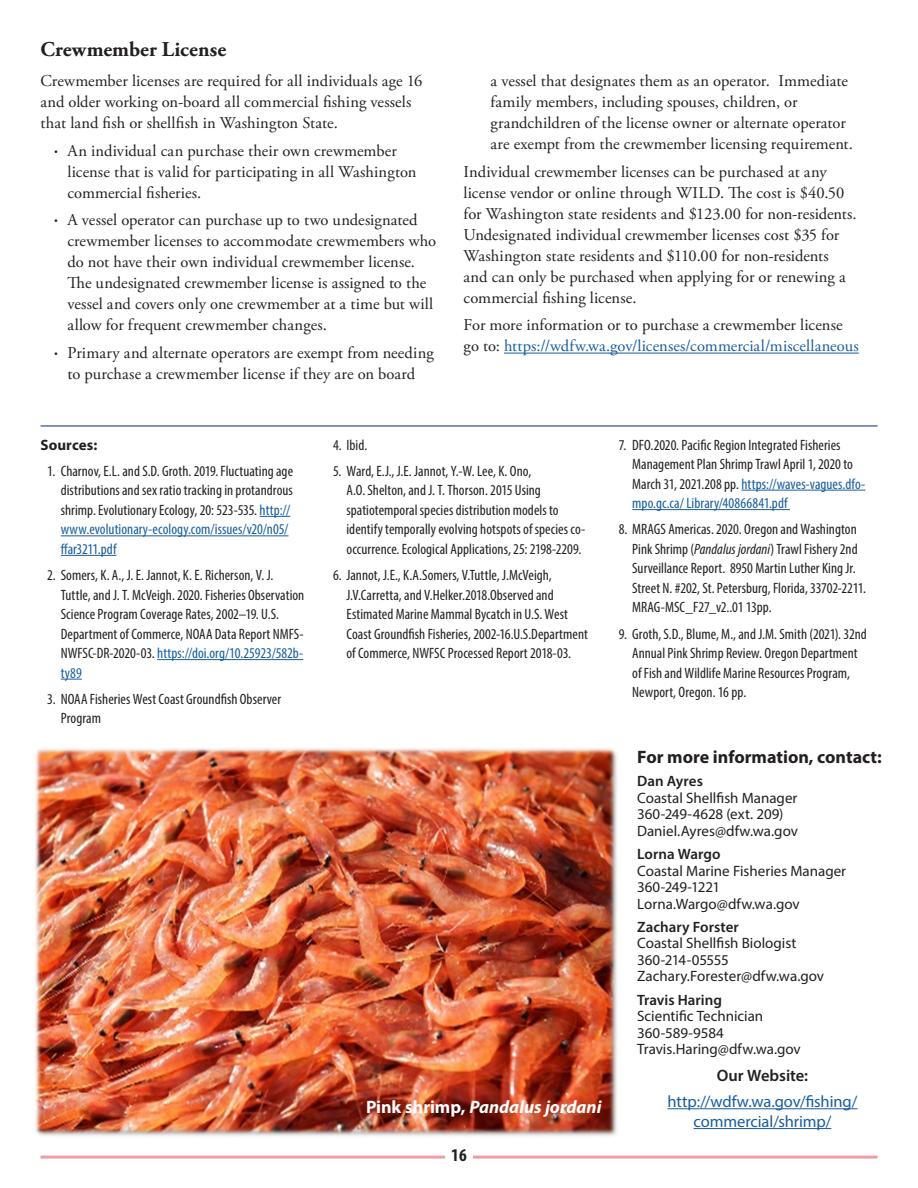
<style>
.page{position:relative;width:918px;height:1188px;background:#fff}
.page>*{position:absolute;margin:0;border:0;box-sizing:border-box;transform-origin:0 0}
.t1{font:700 21px "Adobe Garamond Pro";color:#231f20}
.t2{font:700 18px "Myriad Pro";color:#231f20}
.t3{font:italic 700 18px "Myriad Pro";color:#fff}
.t4{font:700 condensed 18px "Myriad Pro";color:#231f20}
.t5{font:16.5px/21px "Adobe Garamond Pro";letter-spacing:.005em;color:#231f20}
.t6{font:16.5px/19.8px "Myriad Pro";letter-spacing:-.005em;color:#175d9e;text-align:center}
.t7{font:600 16.5px "Myriad Pro";letter-spacing:-.005em;color:#231f20}
.t8{font:condensed 15px/19.5px "Myriad Pro";letter-spacing:.005em;color:#231f20}
.t9{font:15px/16.5px "Myriad Pro";color:#231f20}
.t10{font:600 15px "Myriad Pro";color:#231f20}
.t11{font:15px "Myriad Pro";letter-spacing:-.03em;color:#231f20}
.t12{font:15px "Myriad Pro";letter-spacing:-.02em;color:#231f20}
.t13{font:700 15px "Myriad Pro";letter-spacing:.005em;color:#231f20}
.s1{font-family:"Myriad Pro";font-weight:600}
.s2{color:#175d9e}
.s3{font-style:italic}
.s4{font-style:normal}
.s5{font-weight:600}
</style>
<div class="page">
<hr style="left:40px;top:1156px;width:838px;height:3px;background:#f19ba7">
<div style="left:445px;top:1142px;width:28px;height:28px;background:#fff;border-radius:50%"></div>
<img style="left:35px;top:748px;width:582px;height:388px">
<hr style="left:667px;top:1108px;width:190px;height:1px;background:#175d9e">
<hr style="left:694px;top:1128px;width:137px;height:1px;background:#175d9e">
<hr style="left:260px;top:516px;width:30px;height:1px;background:#175d9e">
<hr style="left:61px;top:535px;width:228px;height:1px;background:#175d9e">
<hr style="left:61px;top:555px;width:55px;height:1px;background:#175d9e">
<hr style="left:157px;top:659px;width:146px;height:1px;background:#175d9e">
<svg style="left:61px;top:679px;width:21px;height:1px"></svg>
<hr style="left:741px;top:490px;width:124px;height:1px;background:#175d9e">
<hr style="left:632px;top:509px;width:158px;height:1px;background:#175d9e">
<hr style="left:40px;top:425px;width:838px;height:2px;background:#253f8e">
<hr style="left:504px;top:353px;width:355px;height:1px;background:#175d9e">
<p class="t1" style="left:40px;top:37px;width:187px">Crewmember License</p>
<p class="t5" style="left:40px;top:71px;width:384px">Crewmember licenses are required for all individuals age 16 and older working on-board all commercial fishing vessels that land fish or shellfish in Washington State.</p>
<p class="t5" style="left:68px;top:141px;width:351px;text-indent:-14px"><span class="s1">·</span> An individual can purchase their own crewmember license that is valid for participating in all Washington commercial fisheries.</p>
<p class="t5" style="left:68px;top:210px;width:370px;text-indent:-14px"><span class="s1">·</span> A vessel operator can purchase up to two undesignated crewmember licenses to accommodate crewmembers who do not have their own individual crewmember license.<br>The undesignated crewmember license is assigned to the vessel and covers only one crewmember at a time but will allow for frequent crewmember changes.</p>
<p class="t5" style="left:54px;top:343px;width:381px;text-align:center"><span class="s1">·</span> Primary and alternate operators are exempt from needing to purchase a crewmember license if they are on board</p>
<p class="t5" style="left:491px;top:71px;width:364px">a vessel that designates them as an operator. Immediate family members, including spouses, children, or grandchildren of the license owner or alternate operator are exempt from the crewmember licensing requirement.</p>
<p class="t5" style="left:464px;top:162px;width:395px">Individual crewmember licenses can be purchased at any license vendor or online through WILD. The cost is $40.50 for Washington state residents and $123.00 for non-residents.<br>Undesignated individual crewmember licenses cost $35 for Washington state residents and $110.00 for non-residents and can only be purchased when applying for or renewing a commercial fishing license.</p>
<p class="t5" style="left:464px;top:315px;width:397px">For more information or to purchase a crewmember license go to: <span class="s2">https://wdfw.wa.gov/licenses/commercial/miscellaneous</span></p>
<p class="t13" style="left:40px;top:435px;width:58px">Sources:</p>
<p class="t8" style="left:61px;top:461px;width:234px;text-indent:-14px">1. Charnov, E.L. and S.D. Groth. 2019. Fluctuating age distributions and sex ratio tracking in protandrous shrimp. Evolutionary Ecology, 20: 523-535. <span class="s2">http:// www.evolutionary-ecology.com/issues/v20/n05/ ffar3211.pdf</span></p>
<p class="t8" style="left:61px;top:565px;width:245px;text-indent:-14px">2. Somers, K. A., J. E. Jannot, K. E. Richerson, V. J.<br>Tuttle, and J. T. McVeigh. 2020. Fisheries Observation Science Program Coverage Rates, 2002–19. U.S.<br>Department of Commerce, NOAA Data Report NMFS-NWFSC-DR-2020-03. <span class="s2">https://doi.org/10.25923/582b&shy;ty89</span></p>
<p class="t8" style="left:61px;top:689px;width:222px;text-indent:-14px">3. NOAA Fisheries West Coast Groundfish Observer<br>Program</p>
<p class="t8" style="left:333px;top:435px;width:34px">4. Ibid.</p>
<p class="t8" style="left:346px;top:461px;width:240px;text-indent:-14px">5. Ward, E.J., J.E. Jannot, Y.-W. Lee, K. Ono,<br>A.O. Shelton, and J. T. Thorson. 2015 Using spatiotemporal species distribution models to identify temporally evolving hotspots of species co&shy;occurrence. Ecological Applications, 25: 2198-2209.</p>
<p class="t8" style="left:346px;top:565px;width:243px;text-indent:-14px">6. Jannot, J.E., K.A.Somers, V.Tuttle, J.McVeigh, J.V.Carretta, and V.Helker.2018.Observed and Estimated Marine Mammal Bycatch in U.S. West Coast Groundfish Fisheries, 2002-16.U.S.Department of Commerce, NWFSC Processed Report 2018-03.</p>
<p class="t8" style="left:632px;top:435px;width:235px;text-indent:-14px">7. DFO.2020. Pacific Region Integrated Fisheries Management Plan Shrimp Trawl April 1, 2020 to March 31, 2021.208 pp. <span class="s2">https://waves-vagues.dfo&shy;mpo.gc.ca/ Library/40866841.pdf</span></p>
<p class="t8" style="left:632px;top:519px;width:234px;text-indent:-14px">8. MRAGS Americas. 2020. Oregon and Washington Pink Shrimp (<span class="s3">Pandalus jordani</span>) Trawl Fishery 2nd Surveillance Report. 8950 Martin Luther King Jr.<br>Street N. #202, St. Petersburg, Florida, 33702-2211.<br>MRAG-MSC_F27_v2..01 13pp.</p>
<p class="t8" style="left:632px;top:624px;width:236px;text-indent:-14px">9. Groth, S.D., Blume, M., and J.M. Smith (2021). 32nd Annual Pink Shrimp Review. Oregon Department of Fish and Wildlife Marine Resources Program, Newport, Oregon. 16 pp.</p>
<p class="t3" style="left:366px;top:1095px;width:237px"><span class="s4">Pink shrimp,</span> Pandalus jordani</p>
<p class="t4" style="left:451px;top:1144px;width:17px">16</p>
<p class="t2" style="left:637px;top:745px;width:246px">For more information, contact:</p>
<p class="t9" style="left:637px;top:773px;width:162px"><span class="s5">Dan Ayres<br></span>Coastal Shellfish Manager</p>
<p class="t9" style="left:637px;top:806px;width:148px">360-249-4628 (ext. 209)</p>
<p class="t9" style="left:637px;top:822px;width:162px">Daniel.Ayres@dfw.wa.gov</p>
<p class="t10" style="left:637px;top:844px;width:85px">Lorna Wargo</p>
<p class="t9" style="left:637px;top:862px;width:211px">Coastal Marine Fisheries Manager</p>
<p class="t12" style="left:637px;top:878px;width:84px">360-249-1221</p>
<p class="t9" style="left:637px;top:895px;width:164px">Lorna.Wargo@dfw.wa.gov</p>
<p class="t10" style="left:637px;top:917px;width:103px">Zachary Forster</p>
<p class="t9" style="left:637px;top:935px;width:161px">Coastal Shellfish Biologist</p>
<p class="t11" style="left:637px;top:950px;width:93px">360-214-05555</p>
<p class="t9" style="left:637px;top:968px;width:188px">Zachary.Forester@dfw.wa.gov</p>
<p class="t10" style="left:637px;top:990px;width:86px">Travis Haring</p>
<p class="t9" style="left:637px;top:1008px;width:128px">Scientific Technician</p>
<p class="t9" style="left:637px;top:1024px;width:88px">360-589-9584</p>
<p class="t9" style="left:637px;top:1041px;width:165px">Travis.Haring@dfw.wa.gov</p>
<p class="t7" style="left:717px;top:1065px;width:93px">Our Website:</p>
<p class="t6" style="left:667px;top:1091px;width:191px">http://wdfw.wa.gov/fishing/ commercial/shrimp/</p>
</div>
